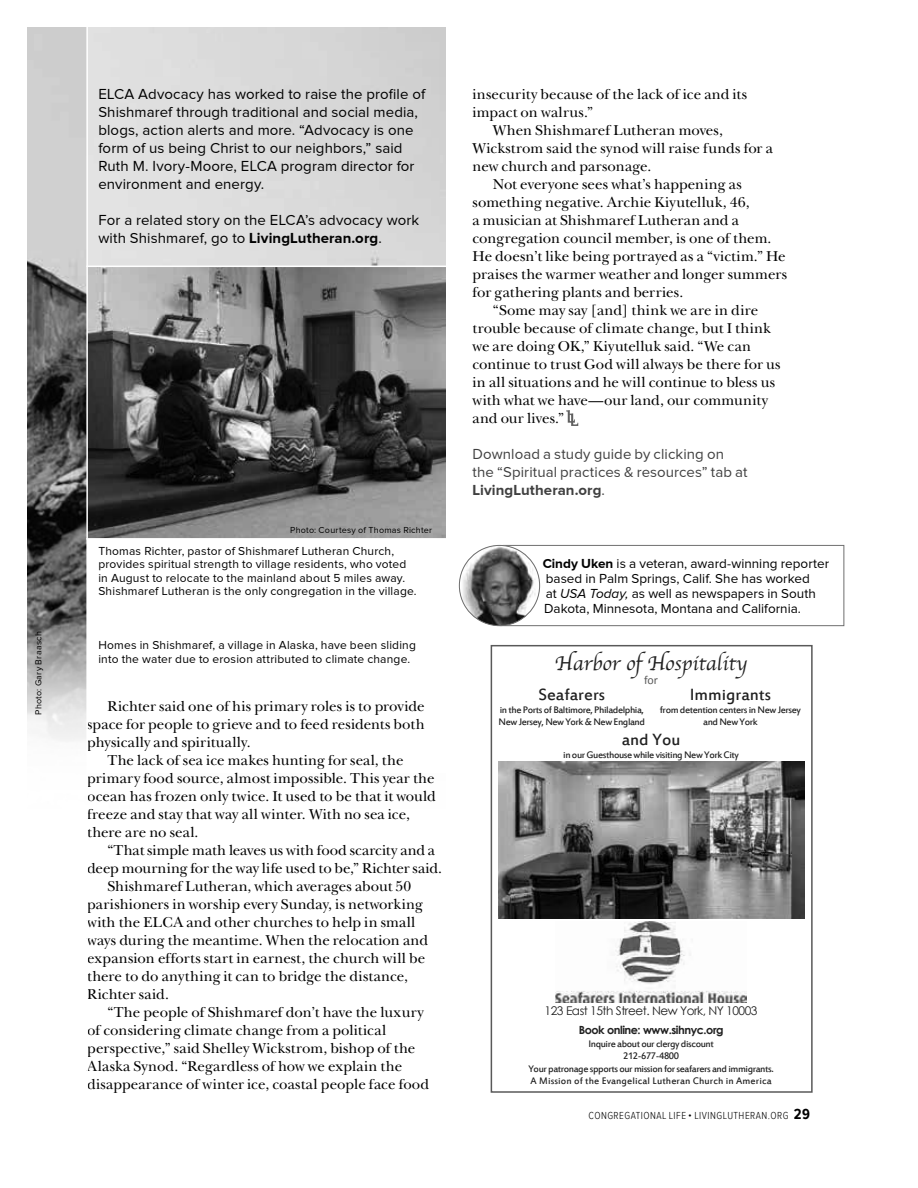
<style>
.page{position:relative;width:918px;height:1188px;background:#fff}
.page>*{position:absolute;margin:0;border:0;box-sizing:border-box;transform-origin:0 0}
.t1{font:21px "Apple Chancery";color:#202020}
.t2{font:18px "Estrangelo Edessa";color:#202020}
.t3{font:15px/18px "New Baskerville";letter-spacing:.005em;color:#000;text-align:justify}
.t4{font:15px/18px "Proxima Nova";letter-spacing:.005em;color:#000}
.t5{font:15px/18px "Proxima Nova";letter-spacing:.005em;color:#404040}
.t6{font:13.5px/15px "Proxima Nova";color:#000}
.t7{font:12px/13.5px "Proxima Nova";letter-spacing:.015em;color:#000}
.t8{font:12px "Century Gothic";letter-spacing:-.04em;color:#202020}
.t9{font:12px "Calibri";color:#595959}
.t10{font:700 11.25px "Century Gothic";letter-spacing:-.04em;color:#202020}
.t11{font:10.5px/12.6px "Estrangelo Edessa";letter-spacing:-.04em;color:#202020;text-align:center}
.t12{font:300 10.5px "Proxima Nova Cond";letter-spacing:.045em;color:#000}
.t13{font:9px "Proxima Nova";letter-spacing:.025em;color:#000}
.s1{font-weight:700}
.s2{font-style:italic}
.s3{font-weight:700;font-size:15px}
</style>
<div class="page">
<img style="left:27px;top:27px;width:59px;height:714px">
<svg style="left:491px;top:545px;width:354px;height:81px"></svg>
<img style="left:459px;top:546px;width:81px;height:80px">
<div style="left:459px;top:545px;width:81px;height:81px;border:1px solid #6f6f6f;border-radius:50%"></div>
<img style="left:498px;top:761px;width:306px;height:157px">
<img style="left:555px;top:921px;width:192px;height:82px">
<div style="left:491px;top:645px;width:322px;height:448px;border:2px solid #595959"></div>
<img style="left:88px;top:267px;width:358px;height:271px">
<svg style="left:566px;top:410px;width:12px;height:16px"></svg>
<p class="t13" style="left:34px;top:715px;width:85px;rotate:-90deg">Photo: Gary Braasch</p>
<p class="t4" style="left:98px;top:86px;width:328px">ELCA Advocacy has worked to raise the profile of Shishmaref through traditional and social media, blogs, action alerts and more. “Advocacy is one form of us being Christ to our neighbors,” said Ruth M. Ivory-Moore, ELCA program director for environment and energy.</p>
<p class="t4" style="left:98px;top:212px;width:322px">For a related story on the ELCA’s advocacy work with Shishmaref, go to <span class="s1">LivingLutheran.org</span>.</p>
<p class="t13" style="left:290px;top:525px;width:143px">Photo: Courtesy of Thomas Richter</p>
<p class="t7" style="left:98px;top:544px;width:320px">Thomas Richter, pastor of Shishmaref Lutheran Church, provides spiritual strength to village residents, who voted in August to relocate to the mainland about 5 miles away.<br>Shishmaref Lutheran is the only congregation in the village.</p>
<p class="t3" style="left:472px;top:85px;width:276px">insecurity because of the lack of ice and its</p>
<p class="t3" style="left:472px;top:103px;width:122px">impact on walrus.”</p>
<p class="t3" style="left:493px;top:121px;width:232px">When Shishmaref Lutheran moves,</p>
<p class="t3" style="left:472px;top:139px;width:302px">Wickstrom said the synod will raise funds for a</p>
<p class="t3" style="left:472px;top:157px;width:180px">new church and parsonage.</p>
<p class="t3" style="left:493px;top:175px;width:251px">Not everyone sees what’s happening as</p>
<p class="t3" style="left:472px;top:193px;width:279px">something negative. Archie Kiyutelluk, 46,</p>
<p class="t3" style="left:472px;top:211px;width:268px">a musician at Shishmaref Lutheran and a</p>
<p class="t3" style="left:472px;top:229px;width:300px">congregation council member, is one of them.</p>
<p class="t3" style="left:472px;top:247px;width:315px">He doesn’t like being portrayed as a “victim.” He</p>
<p class="t3" style="left:472px;top:265px;width:316px">praises the warmer weather and longer summers</p>
<p class="t3" style="left:472px;top:283px;width:212px">for gathering plants and berries.</p>
<p class="t3" style="left:493px;top:301px;width:267px">“Some may say [and] think we are in dire</p>
<p class="t3" style="left:472px;top:319px;width:300px">trouble because of climate change, but I think</p>
<p class="t3" style="left:472px;top:337px;width:280px">we are doing OK,” Kiyutelluk said. “We can</p>
<p class="t3" style="left:472px;top:355px;width:310px">continue to trust God will always be there for us</p>
<p class="t3" style="left:472px;top:373px;width:304px">in all situations and he will continue to bless us</p>
<p class="t3" style="left:472px;top:391px;width:297px">with what we have—our land, our community</p>
<p class="t3" style="left:472px;top:409px;width:93px">and our lives.”</p>
<p class="t5" style="left:472px;top:446px;width:277px">Download a study guide by clicking on the “Spiritual practices &amp; resources” tab at<br><span class="s1">LivingLutheran.org</span>.</p>
<p class="t6" style="left:543px;top:557px;width:288px"><span class="s1">Cindy Uken</span> is a veteran, award-winning reporter based in Palm Springs, Calif. She has worked<br>at <span class="s2">USA Today,</span> as well as newspapers in South Dakota, Minnesota, Montana and California.</p>
<p class="t7" style="left:98px;top:639px;width:319px">Homes in Shishmaref, a village in Alaska, have been sliding into the water due to erosion attributed to climate change.</p>
<h1 class="t1" style="left:555px;top:650px;width:194px">Harbor of Hospitality</h1>
<p class="t9" style="left:644px;top:673px;width:15px">for</p>
<p class="t3" style="left:87px;top:697px;width:339px;text-indent:20px">Richter said one of his primary roles is to provide space for people to grieve and to feed residents both physically and spiritually.</p>
<p class="t3" style="left:87px;top:751px;width:350px;text-align:left;text-indent:20px">The lack of sea ice makes hunting for seal, the primary food source, almost impossible. This year the ocean has frozen only twice. It used to be that it would freeze and stay that way all winter. With no sea ice, there are no seal.</p>
<p class="t3" style="left:107px;top:841px;width:329px">“That simple math leaves us with food scarcity and a</p>
<p class="t3" style="left:87px;top:859px;width:356px">deep mourning for the way life used to be,” Richter said.</p>
<p class="t3" style="left:107px;top:877px;width:305px">Shishmaref Lutheran, which averages about 50</p>
<p class="t3" style="left:87px;top:895px;width:337px">parishioners in worship every Sunday, is networking</p>
<p class="t3" style="left:87px;top:913px;width:330px">with the ELCA and other churches to help in small</p>
<p class="t3" style="left:87px;top:931px;width:342px">ways during the meantime. When the relocation and</p>
<p class="t3" style="left:87px;top:949px;width:340px">expansion efforts start in earnest, the church will be</p>
<p class="t3" style="left:87px;top:967px;width:322px">there to do anything it can to bridge the distance,</p>
<p class="t3" style="left:87px;top:985px;width:83px">Richter said.</p>
<p class="t3" style="left:107px;top:1003px;width:318px">“The people of Shishmaref don’t have the luxury</p>
<p class="t3" style="left:87px;top:1021px;width:301px">of considering climate change from a political</p>
<p class="t3" style="left:87px;top:1039px;width:330px">perspective,” said Shelley Wickstrom, bishop of the</p>
<p class="t3" style="left:87px;top:1057px;width:317px">Alaska Synod. “Regardless of how we explain the</p>
<p class="t3" style="left:87px;top:1075px;width:343px">disappearance of winter ice, coastal people face food</p>
<p class="t2" style="left:538px;top:686px;width:68px">Seafarers</p>
<p class="t11" style="left:499px;top:704px;width:148px;text-align:left">in the Ports of Baltimore, Philadelphia,<br>New Jersey, New York &amp; New England</p>
<p class="t2" style="left:690px;top:686px;width:83px">Immigrants</p>
<p class="t11" style="left:660px;top:704px;width:143px">from detention centers in New Jersey and New York</p>
<p class="t2" style="left:622px;top:731px;width:60px">and You</p>
<p class="t11" style="left:563px;top:749px;width:177px">in our Guesthouse while visiting New York City</p>
<p class="t8" style="left:545px;top:1002px;width:214px">123 East 15th Street. New York, NY 10003</p>
<p class="t10" style="left:579px;top:1021px;width:146px">Book online: www.sihnyc.org</p>
<p class="t11" style="left:529px;top:1038px;width:247px">Inquire about our clergy discount<br>212-677-4800<br>Your patronage spports our mission for seafarers and immigrants.<br>A Mission of the Evangelical Lutheran Church in America</p>
<p class="t12" style="left:589px;top:1108px;width:223px">CONGREGATIONAL LIFE • LIVINGLUTHERAN.ORG <span class="s3">29</span></p>
</div>
